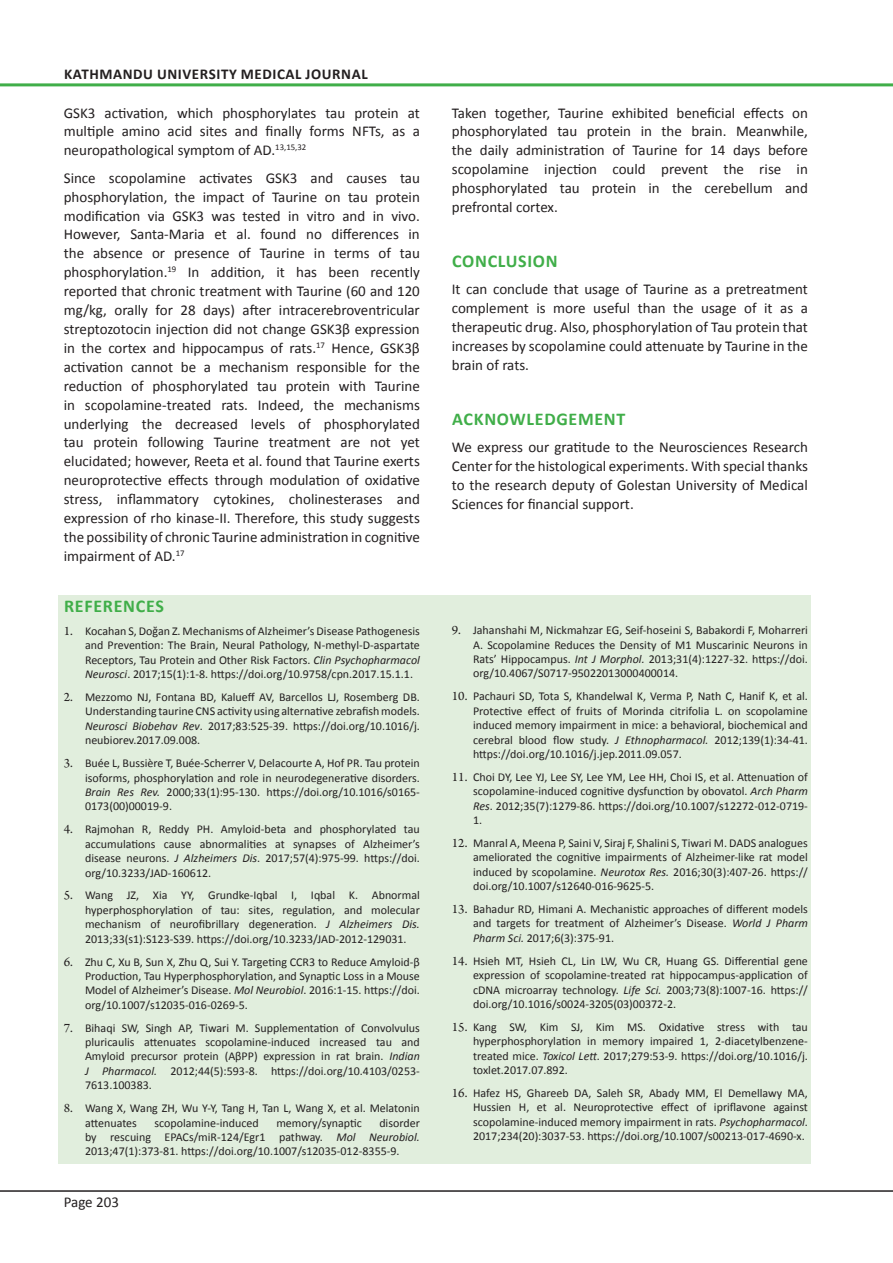
<style>
.page{position:relative;width:893px;height:1263px;background:#fff}
.page>*{position:absolute;margin:0;border:0;box-sizing:border-box;transform-origin:0 0}
.Heading_2_-_Sub_head{font:700 18px "Calibri";letter-spacing:.04em;color:#40ae49}
.Normal_Text{font:700 18px "Calibri";letter-spacing:.04em;color:#40ae49}
.Normal_Text-2{font:15px/18.9px "Calibri";color:#231f20;text-align:justify}
.t1{font:700 15px "Calibri";letter-spacing:.04em;color:#231f20}
.Refrence_Text{font:12px/14.4px "Calibri";color:#231f20;text-align:justify}
.s1{font-family:"Arno Pro";font-size:13.5px}
.s2{font-style:italic}
</style>
<div class="page">
<hr style="left:0;top:1190px;width:893px;height:2px;background:#231f20">
<hr style="left:0;top:83px;width:893px;height:3px;background:#40ae49">
<div style="left:58px;top:595px;width:753px;height:569px;background:#e1eedd"></div>
<p class="t1" style="left:64px;top:64px;width:305px">KATHMANDU UNIVERSITY MEDICAL JOURNAL</p>
<p class="Normal_Text-2" style="left:64px;top:103px;width:358px">GSK3 activation, which phosphorylates tau protein at multiple amino acid sites and finally forms NFTs, as a neuropathological symptom of AD.<sup>13,15,32</sup></p>
<p class="Normal_Text-2" style="left:64px;top:168px;width:358px">Since scopolamine activates GSK3 and causes tau phosphorylation, the impact of Taurine on tau protein modification via GSK3 was tested in vitro and in vivo.<br>However, Santa-Maria et al. found no differences in the absence or presence of Taurine in terms of tau phosphorylation.<sup>19</sup> In addition, it has been recently reported that chronic treatment with Taurine (60 and 120 mg/kg, orally for 28 days) after intracerebroventricular streptozotocin injection did not change GSK3β expression in the cortex and hippocampus of rats.<sup>17</sup> Hence, GSK3β activation cannot be a mechanism responsible for the reduction of phosphorylated tau protein with Taurine in scopolamine-treated rats. Indeed, the mechanisms underlying the decreased levels of phosphorylated tau protein following Taurine treatment are not yet elucidated; however, Reeta et al. found that Taurine exerts neuroprotective effects through modulation of oxidative stress, inflammatory cytokines, cholinesterases and expression of rho kinase-II. Therefore, this study suggests the possibility of chronic Taurine administration in cognitive impairment of AD.<sup>17</sup></p>
<p class="Normal_Text" style="left:64px;top:594px;width:101px">REFERENCES</p>
<p class="Refrence_Text" style="left:85px;top:624px;width:336px;text-indent:-21px"><span class="s1">1.</span> Kocahan S, Doğan Z. Mechanisms of Alzheimer’s Disease Pathogenesis and Prevention: The Brain, Neural Pathology, N-methyl-D-aspartate Receptors, Tau Protein and Other Risk Factors. <span class="s2">Clin Psychopharmacol Neurosci</span>. 2017;15(1):1-8. https://doi.org/10.9758/cpn.2017.15.1.1.</p>
<p class="Refrence_Text" style="left:85px;top:690px;width:336px;text-indent:-21px"><span class="s1">2.</span> Mezzomo NJ, Fontana BD, Kalueff AV, Barcellos LJ, Rosemberg DB.<br>Understanding taurine CNS activity using alternative zebrafish models.<br><span class="s2">Neurosci Biobehav Rev</span>. 2017;83:525-39. https://doi.org/10.1016/j. neubiorev.2017.09.008.</p>
<p class="Refrence_Text" style="left:85px;top:756px;width:336px;text-indent:-21px"><span class="s1">3.</span> Buée L, Bussière T, Buée-Scherrer V, Delacourte A, Hof PR. Tau protein isoforms, phosphorylation and role in neurodegenerative disorders.<br><span class="s2">Brain Res Rev.</span> 2000;33(1):95-130. https://doi.org/10.1016/s0165- 0173(00)00019-9.</p>
<p class="Refrence_Text" style="left:85px;top:822px;width:336px;text-indent:-21px"><span class="s1">4.</span> Rajmohan R, Reddy PH. Amyloid-beta and phosphorylated tau accumulations cause abnormalities at synapses of Alzheimer’s disease neurons. <span class="s2">J Alzheimers Dis</span>. 2017;57(4):975-99. https://doi. org/10.3233/JAD-160612.</p>
<p class="Refrence_Text" style="left:85px;top:888px;width:336px;text-indent:-21px"><span class="s1">5.</span> Wang JZ, Xia YY, Grundke-Iqbal I, Iqbal K. Abnormal hyperphosphorylation of tau: sites, regulation, and molecular mechanism of neurofibrillary degeneration. <span class="s2">J Alzheimers Dis.<br></span>2013;33(s1):S123-S39. https://doi.org/10.3233/JAD-2012-129031.</p>
<p class="Refrence_Text" style="left:85px;top:954px;width:336px;text-indent:-21px"><span class="s1">6.</span> Zhu C, Xu B, Sun X, Zhu Q, Sui Y. Targeting CCR3 to Reduce Amyloid-β Production, Tau Hyperphosphorylation, and Synaptic Loss in a Mouse Model of Alzheimer’s Disease. <span class="s2">Mol Neurobiol</span>. 2016:1-15. https://doi. org/10.1007/s12035-016-0269-5.</p>
<p class="Refrence_Text" style="left:85px;top:1020px;width:336px;text-indent:-21px"><span class="s1">7.</span> Bihaqi SW, Singh AP, Tiwari M. Supplementation of Convolvulus pluricaulis attenuates scopolamine-induced increased tau and Amyloid precursor protein (AβPP) expression in rat brain. <span class="s2">Indian J Pharmacol.</span> 2012;44(5):593-8. https://doi.org/10.4103/0253- 7613.100383.</p>
<p class="Refrence_Text" style="left:85px;top:1101px;width:336px;text-indent:-21px"><span class="s1">8.</span> Wang X, Wang ZH, Wu Y-Y, Tang H, Tan L, Wang X, et al. Melatonin attenuates</p>
<p class="Refrence_Text" style="left:154px;top:1115px;width:106px">scopolamine-induced</p>
<p class="Refrence_Text" style="left:276px;top:1115px;width:87px">memory/synaptic</p>
<p class="Refrence_Text" style="left:85px;top:1115px;width:336px;text-indent:294px">disorder by rescuing EPACs/miR-124/Egr1 pathway. <span class="s2">Mol Neurobiol.<br></span>2013;47(1):373-81. https://doi.org/10.1007/s12035-012-8355-9.</p>
<p class="Normal_Text-2" style="left:64px;top:1193px;width:57px">Page 203</p>
<p class="Normal_Text-2" style="left:452px;top:103px;width:358px">Taken together, Taurine exhibited beneficial effects on phosphorylated tau protein in the brain. Meanwhile, the daily administration of Taurine for 14 days before scopolamine injection could prevent the rise in phosphorylated tau protein in the cerebellum and prefrontal cortex.</p>
<p class="Heading_2_-_Sub_head" style="left:452px;top:249px;width:107px">CONCLUSION</p>
<p class="Normal_Text-2" style="left:452px;top:280px;width:358px">It can conclude that usage of Taurine as a pretreatment complement is more useful than the usage of it as a therapeutic drug. Also, phosphorylation of Tau protein that increases by scopolamine could attenuate by Taurine in the brain of rats.</p>
<p class="Heading_2_-_Sub_head" style="left:452px;top:407px;width:175px">ACKNOWLEDGEMENT</p>
<p class="Normal_Text-2" style="left:452px;top:438px;width:358px">We express our gratitude to the Neurosciences Research Center for the histological experiments. With special thanks to the research deputy of Golestan University of Medical Sciences for financial support.</p>
<p class="Refrence_Text" style="left:473px;top:623px;width:336px;text-indent:-21px"><span class="s1">9.</span> Jahanshahi M, Nickmahzar EG, Seif-hoseini S, Babakordi F, Moharreri A. Scopolamine Reduces the Density of M1 Muscarinic Neurons in Rats’ Hippocampus. <span class="s2">Int J Morphol.</span> 2013;31(4):1227-32. https://doi. org/10.4067/S0717-95022013000400014.</p>
<p class="Refrence_Text" style="left:473px;top:689px;width:336px;text-indent:-21px"><span class="s1">10.</span> Pachauri SD, Tota S, Khandelwal K, Verma P, Nath C, Hanif K, et al.<br>Protective effect of fruits of Morinda citrifolia L. on scopolamine induced memory impairment in mice: a behavioral, biochemical and cerebral blood flow study. <span class="s2">J Ethnopharmacol.</span> 2012;139(1):34-41. https://doi.org/10.1016/j.jep.2011.09.057.</p>
<p class="Refrence_Text" style="left:473px;top:770px;width:336px;text-indent:-21px"><span class="s1">11.</span> Choi DY, Lee YJ, Lee SY, Lee YM, Lee HH, Choi IS, et al. Attenuation of scopolamine-induced cognitive dysfunction by obovatol. <span class="s2">Arch Pharm Res</span>. 2012;35(7):1279-86. https://doi.org/10.1007/s12272-012-0719- 1.</p>
<p class="Refrence_Text" style="left:473px;top:836px;width:336px;text-indent:-21px"><span class="s1">12.</span> Manral A, Meena P, Saini V, Siraj F, Shalini S, Tiwari M. DADS analogues ameliorated the cognitive impairments of Alzheimer-like rat model induced by scopolamine. <span class="s2">Neurotox Res.</span> 2016;30(3):407-26. https:// doi.org/10.1007/s12640-016-9625-5.</p>
<p class="Refrence_Text" style="left:473px;top:902px;width:336px;text-indent:-21px"><span class="s1">13.</span> Bahadur RD, Himani A. Mechanistic approaches of different models and targets for treatment of Alzheimer’s Disease. <span class="s2">World J Pharm Pharm Sci.</span> 2017;6(3):375-91.</p>
<p class="Refrence_Text" style="left:473px;top:954px;width:336px;text-indent:-21px"><span class="s1">14.</span> Hsieh MT, Hsieh CL, Lin LW, Wu CR, Huang GS. Differential gene expression of scopolamine-treated rat hippocampus-application of cDNA microarray technology. <span class="s2">Life Sci.</span> 2003;73(8):1007-16. https:// doi.org/10.1016/s0024-3205(03)00372-2.</p>
<p class="Refrence_Text" style="left:473px;top:1020px;width:336px;text-indent:-21px"><span class="s1">15.</span> Kang SW, Kim SJ, Kim MS. Oxidative stress with tau hyperphosphorylation in memory impaired 1, 2-diacetylbenzene&shy;treated mice. <span class="s2">Toxicol Lett</span>. 2017;279:53-9. https://doi.org/10.1016/j. toxlet.2017.07.892.</p>
<p class="Refrence_Text" style="left:473px;top:1086px;width:336px;text-indent:-21px"><span class="s1">16.</span> Hafez HS, Ghareeb DA, Saleh SR, Abady MM, El Demellawy MA, Hussien H, et al. Neuroprotective effect of ipriflavone against scopolamine-induced memory impairment in rats. <span class="s2">Psychopharmacol</span>.<br>2017;234(20):3037-53. https://doi.org/10.1007/s00213-017-4690-x.</p>
</div>
